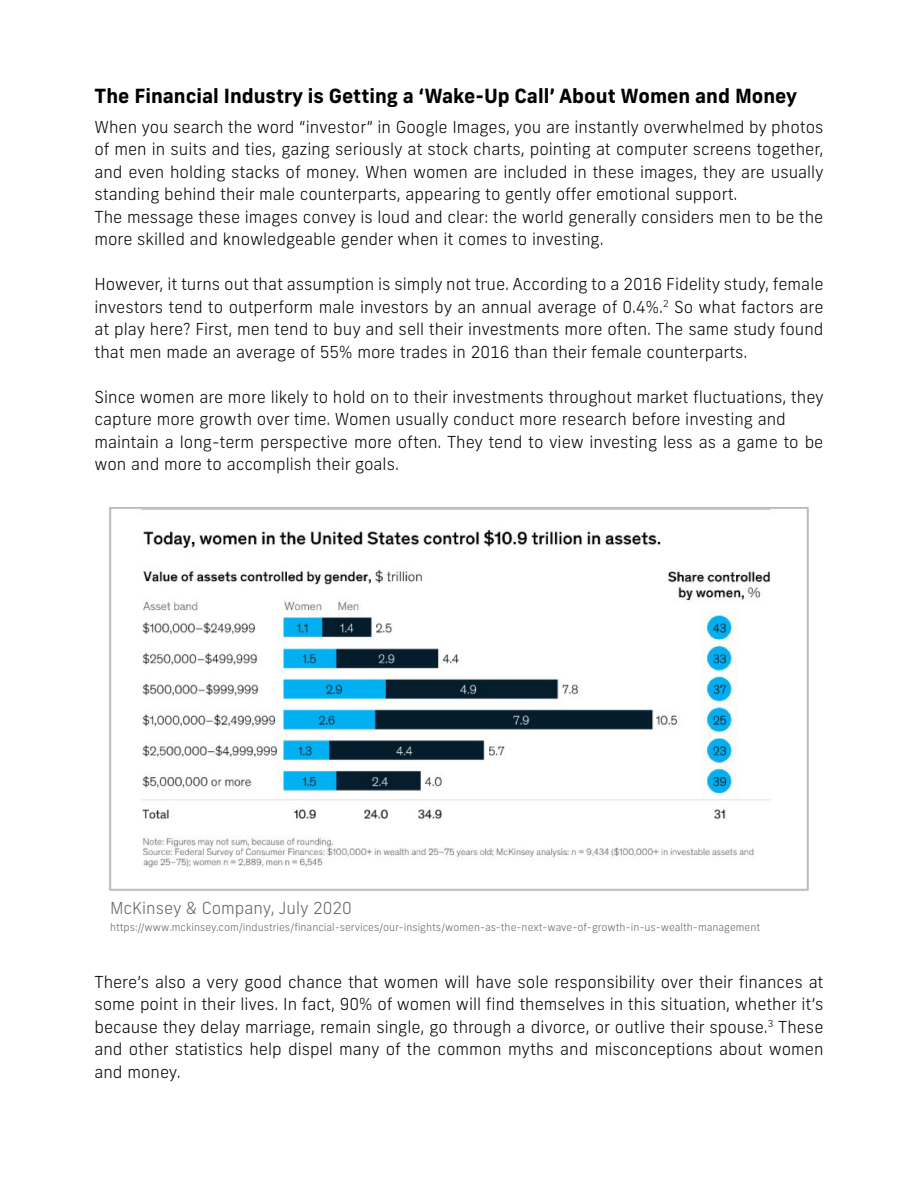
<style>
.page{position:relative;width:918px;height:1188px;background:#fff}
.page>*{position:absolute;margin:0;border:0;box-sizing:border-box;transform-origin:0 0}
.t1{font:700 19.5px "New Frank";color:#000}
.t2{font:300 16.5px/22.5px "New Frank";color:#000}
.t3{font:300 16.5px "New Frank";color:#616264}
.t4{font:300 10.5px "New Frank";color:#616264}
</style>
<div class="page">
<img style="left:109px;top:507px;width:700px;height:384px">
<p class="t1" style="left:94px;top:83px;width:704px">The Financial Industry is Getting a ‘Wake-Up Call’ About Women and Money</p>
<p class="t2" style="left:94px;top:116px;width:731px">When you search the word “investor” in Google Images, you are instantly overwhelmed by photos of men in suits and ties, gazing seriously at stock charts, pointing at computer screens together, and even holding stacks of money. When women are included in these images, they are usually standing behind their male counterparts, appearing to gently offer emotional support.<br>The message these images convey is loud and clear: the world generally considers men to be the more skilled and knowledgeable gender when it comes to investing.</p>
<p class="t2" style="left:94px;top:273px;width:731px;text-align:justify">However, it turns out that assumption is simply not true. According to a 2016 Fidelity study, female investors tend to outperform male investors by an annual average of 0.4%.<sup>2</sup> So what factors are at play here? First, men tend to buy and sell their investments more often. The same study found that men made an average of 55% more trades in 2016 than their female counterparts.</p>
<p class="t2" style="left:94px;top:386px;width:731px">Since women are more likely to hold on to their investments throughout market fluctuations, they capture more growth over time. Women usually conduct more research before investing and maintain a long-term perspective more often. They tend to view investing less as a game to be won and more to accomplish their goals.</p>
<p class="t3" style="left:110px;top:898px;width:243px">McKinsey &amp; Company, July 2020</p>
<p class="t4" style="left:110px;top:921px;width:651px">https://www.mckinsey.com/industries/financial-services/our-insights/women-as-the-next-wave-of-growth-in-us-wealth-management</p>
<p class="t2" style="left:94px;top:971px;width:731px;text-align:justify">There’s also a very good chance that women will have sole responsibility over their finances at some point in their lives. In fact, 90% of women will find themselves in this situation, whether it’s because they delay marriage, remain single, go through a divorce, or outlive their spouse.<sup>3</sup> These and other statistics help dispel many of the common myths and misconceptions about women and money.</p>
</div>
